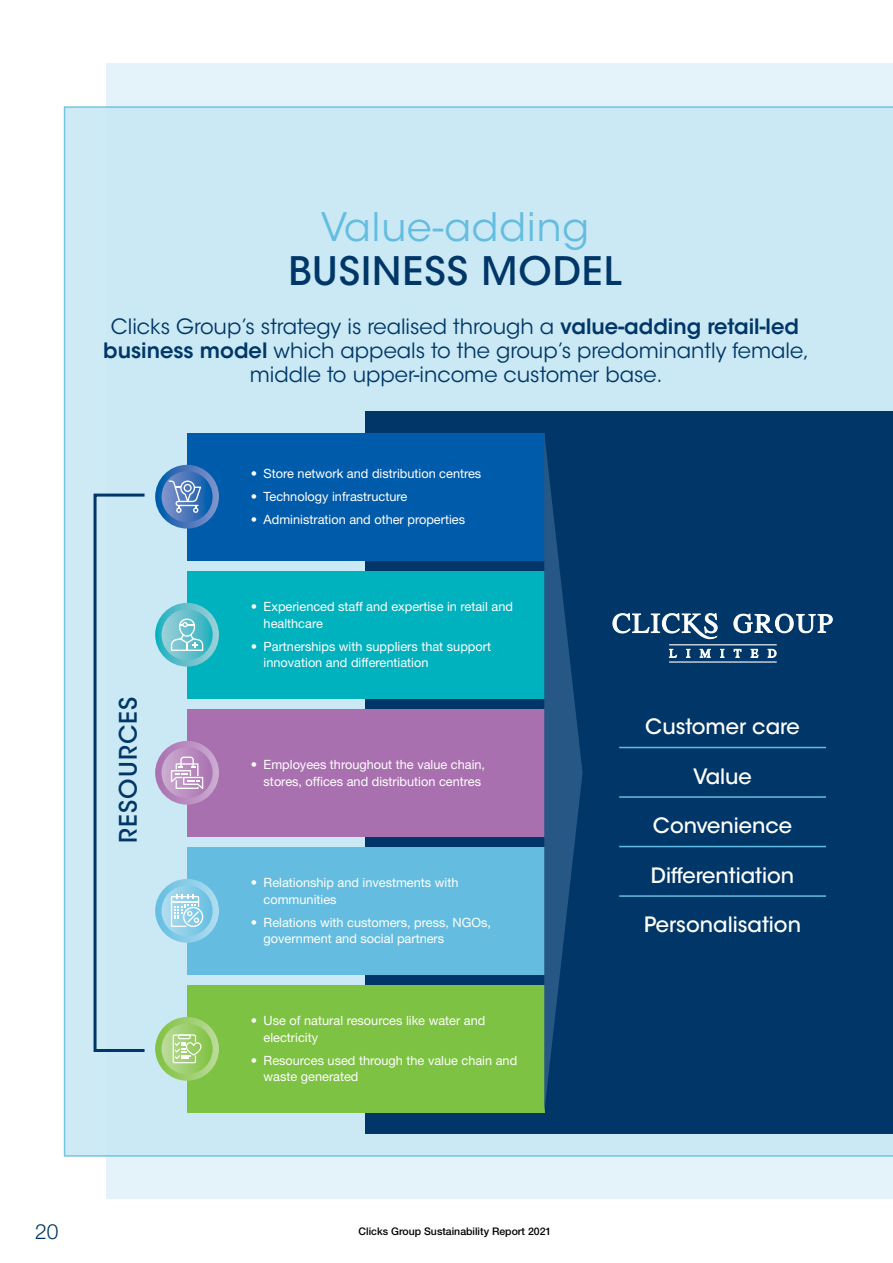
<style>
.page{position:relative;width:893px;height:1263px;background:#fff}
.page>*{position:absolute;margin:0;border:0;box-sizing:border-box;transform-origin:0 0}
.t1{font:500 39px "ITC Avant Garde Std";letter-spacing:.025em;color:#003768}
.t2{font:39px "ITC Avant Garde Std";letter-spacing:.025em;color:#64bde0}
.t3{font:500 24px "ITC Avant Garde Std";letter-spacing:.05em;color:#003768}
.t4{font:21px/24px "ITC Avant Garde Std";color:#003768;text-align:center}
.t5{font:500 21px "ITC Avant Garde Std";color:#fff}
.t6{font:300 21px "Helvetica Neue LT Std";color:#003768}
.t7{font:12.75px/16.5px "Helvetica Neue LT Std";color:#fff}
.t8{font:500 10.5px "Helvetica Neue LT Std";color:#000}
.s1{font-weight:600}
</style>
<div class="page">
<div style="left:106px;top:64px;width:787px;height:1135px;background:#e0f2f9"></div>
<div style="left:64px;top:106px;width:829px;height:1051px;background:#cbe9f4"></div>
<div style="left:366px;top:412px;width:527px;height:722px;background:#003768"></div>
<div style="left:187px;top:985px;width:357px;height:128px;background:#7dc242"></div>
<div style="left:187px;top:571px;width:357px;height:127px;background:#00b1be"></div>
<div style="left:187px;top:847px;width:357px;height:127px;background:#64bde0"></div>
<div style="left:187px;top:433px;width:357px;height:127px;background:#005baa"></div>
<div style="left:187px;top:709px;width:357px;height:127px;background:#a970af"></div>
<svg style="left:155px;top:1017px;width:64px;height:64px"></svg>
<svg style="left:162px;top:1023px;width:51px;height:51px"></svg>
<svg style="left:173px;top:1034px;width:28px;height:29px"></svg>
<div style="left:94px;top:494px;width:52px;height:558px;border:3px solid #003768"></div>
<svg style="left:669px;top:649px;width:8px;height:8px"></svg>
<svg style="left:686px;top:649px;width:4px;height:8px"></svg>
<svg style="left:700px;top:649px;width:10px;height:8px"></svg>
<svg style="left:720px;top:649px;width:4px;height:8px"></svg>
<svg style="left:734px;top:649px;width:7px;height:8px"></svg>
<svg style="left:751px;top:649px;width:7px;height:8px"></svg>
<svg style="left:768px;top:649px;width:8px;height:8px"></svg>
<hr style="left:669px;top:644px;width:108px;height:1px;background:#fff">
<hr style="left:669px;top:661px;width:108px;height:2px;background:#fff">
<svg style="left:613px;top:613px;width:104px;height:26px"></svg>
<svg style="left:734px;top:614px;width:98px;height:19px"></svg>
<hr style="left:619px;top:747px;width:207px;height:1px;background:#64bde0">
<hr style="left:619px;top:796px;width:207px;height:2px;background:#64bde0">
<hr style="left:619px;top:846px;width:207px;height:1px;background:#64bde0">
<hr style="left:619px;top:895px;width:207px;height:2px;background:#64bde0">
<svg style="left:544px;top:433px;width:39px;height:680px"></svg>
<svg style="left:155px;top:465px;width:64px;height:64px"></svg>
<svg style="left:162px;top:471px;width:51px;height:51px"></svg>
<svg style="left:169px;top:480px;width:32px;height:33px"></svg>
<svg style="left:155px;top:603px;width:64px;height:64px"></svg>
<svg style="left:162px;top:609px;width:51px;height:51px"></svg>
<svg style="left:171px;top:618px;width:32px;height:33px"></svg>
<svg style="left:155px;top:741px;width:64px;height:64px"></svg>
<svg style="left:162px;top:747px;width:51px;height:51px"></svg>
<svg style="left:171px;top:756px;width:32px;height:33px"></svg>
<svg style="left:155px;top:879px;width:64px;height:64px"></svg>
<svg style="left:162px;top:885px;width:51px;height:51px"></svg>
<svg style="left:171px;top:895px;width:32px;height:32px"></svg>
<h1 class="t2" style="left:321px;top:204px;width:270px">Value-adding</h1>
<h1 class="t1" style="left:288px;top:246px;width:335px">BUSINESS MODEL</h1>
<h3 class="t4" style="left:103px;top:315px;width:707px">Clicks Group’s strategy is realised through a <span class="s1">value-adding retail-led business model</span> which appeals to the group’s predominantly female, middle to upper-income customer base.</h3>
<p class="t7" style="left:251px;top:465px;width:232px">• Store network and distribution centres</p>
<p class="t7" style="left:251px;top:488px;width:158px">• Technology infrastructure</p>
<p class="t7" style="left:251px;top:511px;width:216px">• Administration and other properties</p>
<h2 class="t3" style="left:113px;top:843px;width:148px;rotate:-90deg">RESOURCES</h2>
<p class="t7" style="left:264px;top:598px;width:251px;text-indent:-13px">• Experienced staff and expertise in retail and healthcare</p>
<p class="t7" style="left:264px;top:638px;width:229px;text-indent:-13px">• Partnerships with suppliers that support innovation and differentiation</p>
<p class="t7" style="left:264px;top:756px;width:223px;text-indent:-13px">• Employees throughout the value chain, stores, offices and distribution centres</p>
<p class="t7" style="left:264px;top:874px;width:196px;text-indent:-13px">• Relationship and investments with communities</p>
<p class="t7" style="left:264px;top:914px;width:229px;text-indent:-13px">• Relations with customers, press, NGOs, government and social partners</p>
<p class="t7" style="left:264px;top:1012px;width:223px;text-indent:-13px">• Use of natural resources like water and electricity</p>
<p class="t7" style="left:264px;top:1052px;width:255px;text-indent:-13px">• Resources used through the value chain and waste generated</p>
<h3 class="t6" style="left:35px;top:1218px;width:25px">20</h3>
<p class="t8" style="left:359px;top:1225px;width:194px">Clicks Group Sustainability Report 2021</p>
<h3 class="t5" style="left:645px;top:713px;width:156px">Customer care</h3>
<h3 class="t5" style="left:693px;top:763px;width:60px">Value</h3>
<h3 class="t5" style="left:653px;top:812px;width:141px">Convenience</h3>
<h3 class="t5" style="left:651px;top:862px;width:145px">Differentiation</h3>
<h3 class="t5" style="left:644px;top:911px;width:158px">Personalisation</h3>
</div>
